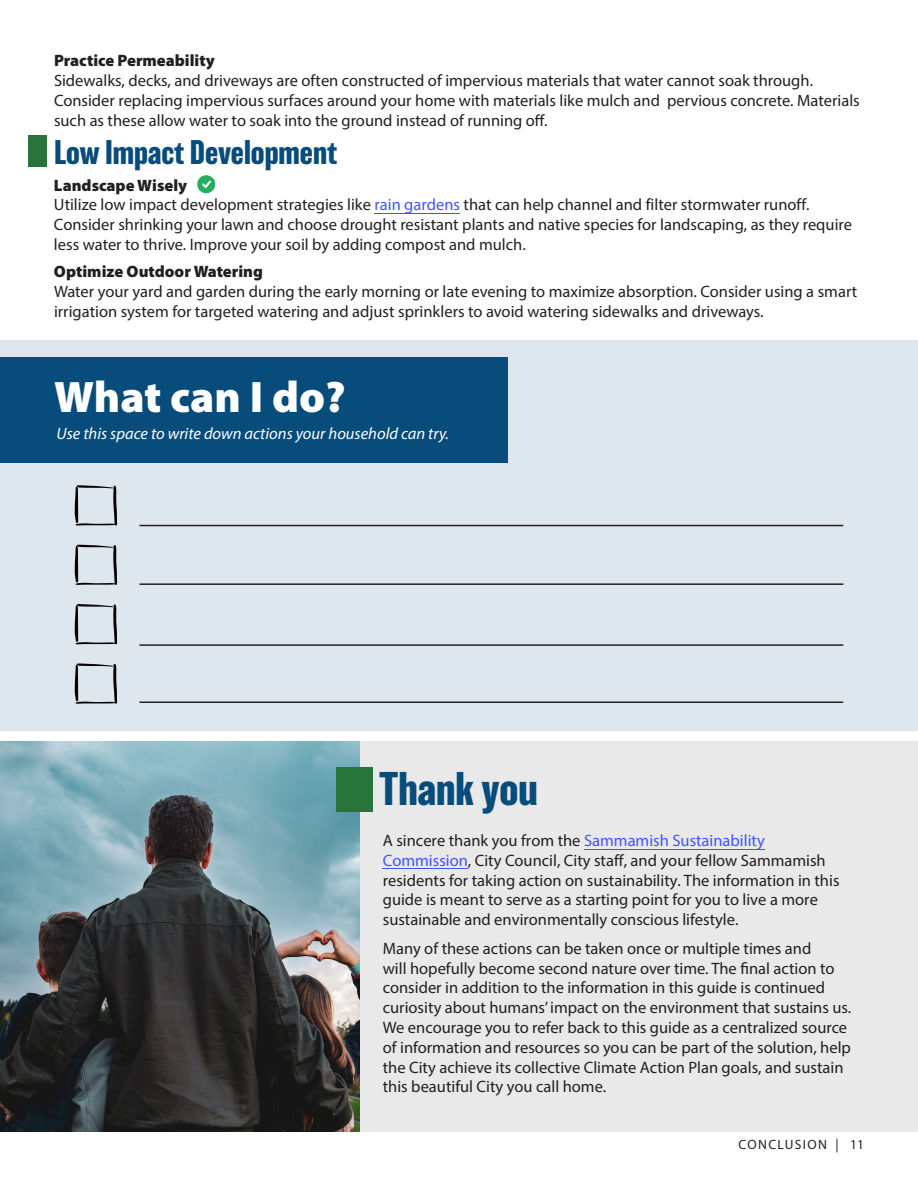
<style>
.page{position:relative;width:918px;height:1188px;background:#fff}
.page>*{position:absolute;margin:0;border:0;box-sizing:border-box;transform-origin:0 0}
.t1{font:900 44.25px "Myriad Pro";color:#fff}
.t2{font:700 43.5px "Balboa";color:#084c7c}
.t3{font:700 31.5px "Balboa";color:#084c7c}
.t4{font:16.5px/19.8px "Myriad Pro";color:#231f20}
.t5{font:italic 16.5px "Myriad Pro";color:#fff}
.t6{font:13.5px "Myriad Pro";letter-spacing:.1em;color:#231f20}
.s1{font-weight:900}
.s2{color:#4055ff}
</style>
<div class="page">
<div style="left:0;top:341px;width:918px;height:390px;background:#dfe7ee"></div>
<img style="left:0;top:742px;width:360px;height:390px">
<div style="left:360px;top:742px;width:558px;height:390px;background:#e9e9e9"></div>
<div style="left:337px;top:767px;width:36px;height:45px;background:#287339"></div>
<svg style="left:75px;top:485px;width:42px;height:41px"></svg>
<svg style="left:75px;top:545px;width:42px;height:40px"></svg>
<svg style="left:75px;top:604px;width:42px;height:40px"></svg>
<svg style="left:75px;top:663px;width:42px;height:41px"></svg>
<hr style="left:140px;top:525px;width:703px;height:1px;background:#231f20">
<hr style="left:140px;top:583px;width:703px;height:2px;background:#231f20">
<hr style="left:140px;top:644px;width:703px;height:2px;background:#231f20">
<hr style="left:140px;top:701px;width:703px;height:2px;background:#231f20">
<div style="left:28px;top:135px;width:19px;height:32px;background:#287339"></div>
<div style="left:0;top:357px;width:508px;height:105px;background:#084c7c"></div>
<svg style="left:197px;top:175px;width:18px;height:18px"></svg>
<hr style="left:584px;top:849px;width:181px;height:1px;background:#4055ff">
<hr style="left:383px;top:869px;width:85px;height:1px;background:#4055ff">
<hr style="left:374px;top:213px;width:86px;height:1px;background:#4055ff">
<p class="t4" style="left:54px;top:51px;width:807px"><span class="s1">Practice Permeability<br></span>Sidewalks, decks, and driveways are often constructed of impervious materials that water cannot soak through.<br>Consider replacing impervious surfaces around your home with materials like mulch and pervious concrete. Materials such as these allow water to soak into the ground instead of running off.</p>
<p class="t3" style="left:54px;top:134px;width:285px">Low Impact Development</p>
<p class="t4" style="left:54px;top:175px;width:800px"><span class="s1">Landscape Wisely<br></span>Utilize low impact development strategies like <span class="s2">rain gardens</span> that can help channel and filter stormwater runoff.<br>Consider shrinking your lawn and choose drought resistant plants and native species for landscaping, as they require less water to thrive. Improve your soil by adding compost and mulch.</p>
<p class="t4" style="left:54px;top:261px;width:805px"><span class="s1">Optimize Outdoor Watering<br></span>Water your yard and garden during the early morning or late evening to maximize absorption. Consider using a smart irrigation system for targeted watering and adjust sprinklers to avoid watering sidewalks and driveways.</p>
<p class="t1" style="left:54px;top:367px;width:293px">What can I do?</p>
<p class="t5" style="left:56px;top:424px;width:394px">Use this space to write down actions your household can try.</p>
<p class="t2" style="left:379px;top:764px;width:160px">Thank you</p>
<p class="t4" style="left:383px;top:830px;width:458px">A sincere thank you from the <span class="s2">Sammamish Sustainability Commission</span>, City Council, City staff, and your fellow Sammamish residents for taking action on sustainability. The information in this guide is meant to serve as a starting point for you to live a more sustainable and environmentally conscious lifestyle.</p>
<p class="t4" style="left:383px;top:938px;width:470px">Many of these actions can be taken once or multiple times and<br>will hopefully become second nature over time. The final action to consider in addition to the information in this guide is continued curiosity about humans’ impact on the environment that sustains us.<br>We encourage you to refer back to this guide as a centralized source of information and resources so you can be part of the solution, help the City achieve its collective Climate Action Plan goals, and sustain this beautiful City you call home.</p>
<p class="t6" style="left:739px;top:1136px;width:127px">CONCLUSION | 11</p>
</div>
